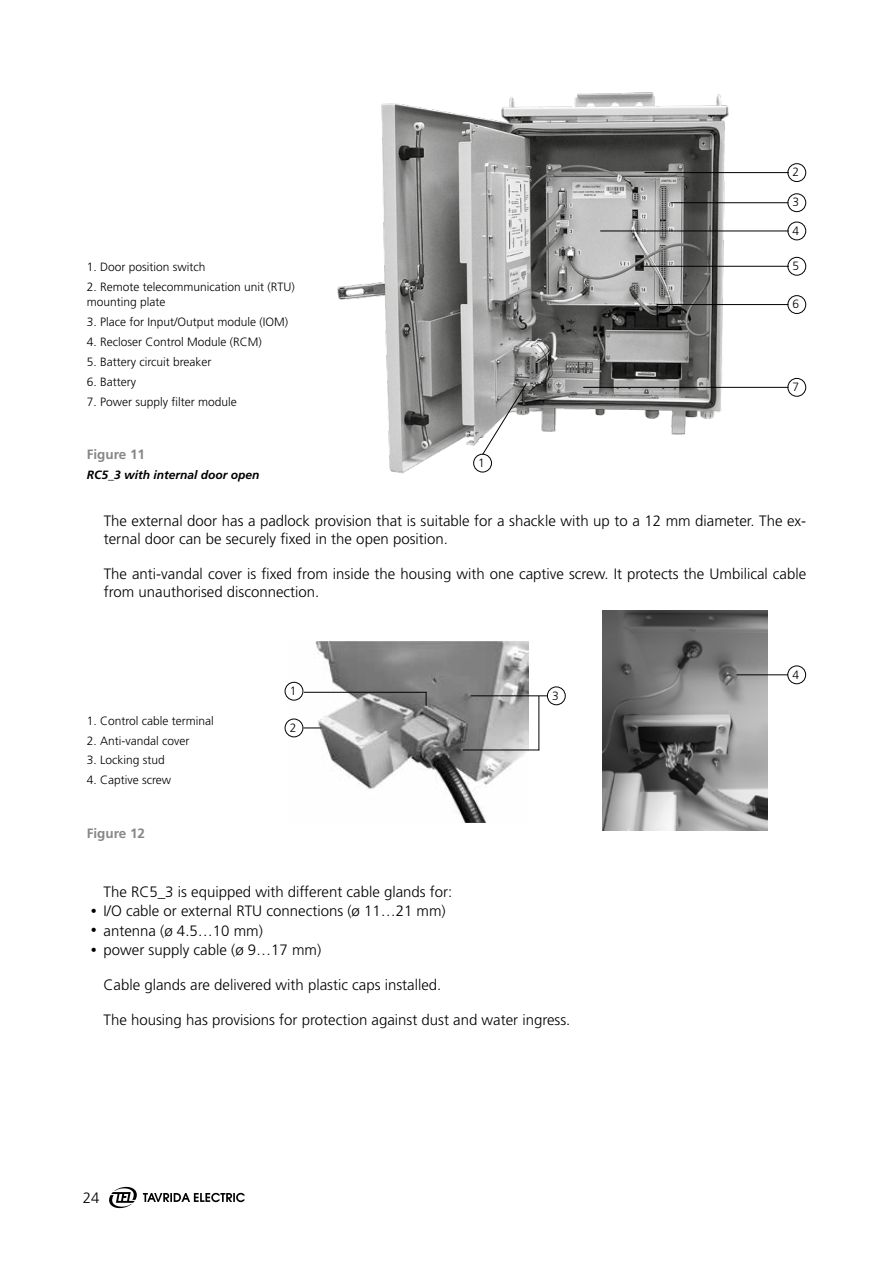
<style>
.page{position:relative;width:893px;height:1263px;background:#fff}
.page>*{position:absolute;margin:0;border:0;box-sizing:border-box;transform-origin:0 0}
.t1{font:300 15px/18px "Frutiger LT Std";color:#000}
.t2{font:700 13.5px "Frutiger LT Std";color:#878787}
.t3{font:300 12px/15.6px "Frutiger LT Std";color:#000}
.t4{font:italic 700 12px "Frutiger LT Std";color:#000}
.s1{font-size:12px}
</style>
<div class="page">
<svg style="left:109px;top:1186px;width:136px;height:23px"></svg>
<img style="left:337px;top:92px;width:392px;height:382px">
<hr style="left:644px;top:172px;width:145px;height:1px;background:#000">
<svg style="left:482px;top:382px;width:45px;height:73px"></svg>
<hr style="left:670px;top:202px;width:118px;height:1px;background:#000">
<hr style="left:640px;top:266px;width:149px;height:1px;background:#000">
<hr style="left:583px;top:387px;width:205px;height:1px;background:#000">
<hr style="left:657px;top:304px;width:131px;height:1px;background:#000">
<hr style="left:600px;top:231px;width:189px;height:1px;background:#000">
<svg style="left:657px;top:305px;width:1px;height:16px"></svg>
<div style="left:787px;top:163px;width:19px;height:19px;border:1px solid #000;border-radius:50%"></div>
<div style="left:787px;top:193px;width:19px;height:19px;border:1px solid #000;border-radius:50%"></div>
<div style="left:787px;top:222px;width:19px;height:18px;border:1px solid #000;border-radius:50%"></div>
<div style="left:787px;top:257px;width:19px;height:19px;border:1px solid #000;border-radius:50%"></div>
<div style="left:787px;top:295px;width:19px;height:19px;border:1px solid #000;border-radius:50%"></div>
<div style="left:787px;top:378px;width:19px;height:19px;border:1px solid #000;border-radius:50%"></div>
<div style="left:473px;top:454px;width:19px;height:18px;border:1px solid #000;border-radius:50%"></div>
<img style="left:288px;top:642px;width:241px;height:180px">
<img style="left:602px;top:610px;width:165px;height:220px">
<hr style="left:304px;top:692px;width:122px;height:1px;background:#000">
<svg style="left:303px;top:727px;width:18px;height:1px"></svg>
<hr style="left:471px;top:695px;width:76px;height:1px;background:#000">
<svg style="left:426px;top:692px;width:1px;height:14px"></svg>
<hr style="left:463px;top:750px;width:76px;height:1px;background:#000">
<hr style="left:538px;top:696px;width:1px;height:54px;background:#000">
<hr style="left:737px;top:674px;width:51px;height:1px;background:#000">
<div style="left:285px;top:682px;width:18px;height:19px;border:1px solid #000;border-radius:50%"></div>
<div style="left:285px;top:718px;width:18px;height:19px;border:1px solid #000;border-radius:50%"></div>
<div style="left:547px;top:686px;width:19px;height:19px;border:1px solid #000;border-radius:50%"></div>
<div style="left:787px;top:665px;width:19px;height:19px;border:1px solid #000;border-radius:50%"></div>
<p class="t3" style="left:87px;top:259px;width:120px">1. Door position switch</p>
<p class="t3" style="left:87px;top:279px;width:210px">2. Remote telecommunication unit (RTU) mounting plate</p>
<p class="t3" style="left:87px;top:315px;width:203px">3. Place for Input/Output module (IOM)</p>
<p class="t3" style="left:87px;top:334px;width:177px">4. Recloser Control Module (RCM)</p>
<p class="t3" style="left:87px;top:354px;width:126px">5. Battery circuit breaker</p>
<p class="t3" style="left:87px;top:374px;width:51px">6. Battery</p>
<p class="t3" style="left:87px;top:394px;width:152px">7. Power supply filter module</p>
<p class="t2" style="left:87px;top:447px;width:60px">Figure 11</p>
<p class="t4" style="left:87px;top:467px;width:174px">RC5_3 with internal door open</p>
<p class="t3" style="left:478px;top:455px;width:8px">1</p>
<p class="t3" style="left:792px;top:165px;width:8px">2</p>
<p class="t3" style="left:792px;top:195px;width:8px">3</p>
<p class="t3" style="left:792px;top:223px;width:8px">4</p>
<p class="t3" style="left:792px;top:258px;width:8px">5</p>
<p class="t3" style="left:792px;top:297px;width:8px">6</p>
<p class="t3" style="left:792px;top:379px;width:8px">7</p>
<p class="t1" style="left:104px;top:512px;width:704px">The external door has a padlock provision that is suitable for a shackle with up to a 12 mm diameter. The ex&shy;ternal door can be securely fixed in the open position.</p>
<p class="t1" style="left:104px;top:565px;width:704px">The anti-vandal cover is fixed from inside the housing with one captive screw. It protects the Umbilical cable from unauthorised disconnection.</p>
<p class="t3" style="left:87px;top:713px;width:129px">1. Control cable terminal</p>
<p class="t3" style="left:87px;top:733px;width:104px">2. Anti-vandal cover</p>
<p class="t3" style="left:87px;top:752px;width:80px">3. Locking stud</p>
<p class="t3" style="left:87px;top:772px;width:86px">4. Captive screw</p>
<p class="t2" style="left:87px;top:825px;width:60px">Figure 12</p>
<p class="t3" style="left:290px;top:683px;width:8px">1</p>
<p class="t3" style="left:290px;top:720px;width:8px">2</p>
<p class="t3" style="left:552px;top:688px;width:8px">3</p>
<p class="t1" style="left:104px;top:883px;width:350px">The RC5_3 is equipped with different cable glands for:</p>
<p class="t1" style="left:91px;top:902px;width:356px"><span class="s1">•</span> I/O cable or external RTU connections (ø 11…21 mm)</p>
<p class="t1" style="left:91px;top:922px;width:173px"><span class="s1">•</span> antenna (ø 4.5…10 mm)</p>
<p class="t1" style="left:91px;top:941px;width:232px"><span class="s1">•</span> power supply cable (ø 9…17 mm)</p>
<p class="t1" style="left:104px;top:976px;width:339px">Cable glands are delivered with plastic caps installed.</p>
<p class="t1" style="left:104px;top:1011px;width:468px">The housing has provisions for protection against dust and water ingress.</p>
<p class="t1" style="left:83px;top:1189px;width:18px">24</p>
<p class="t3" style="left:792px;top:667px;width:8px">4</p>
</div>
